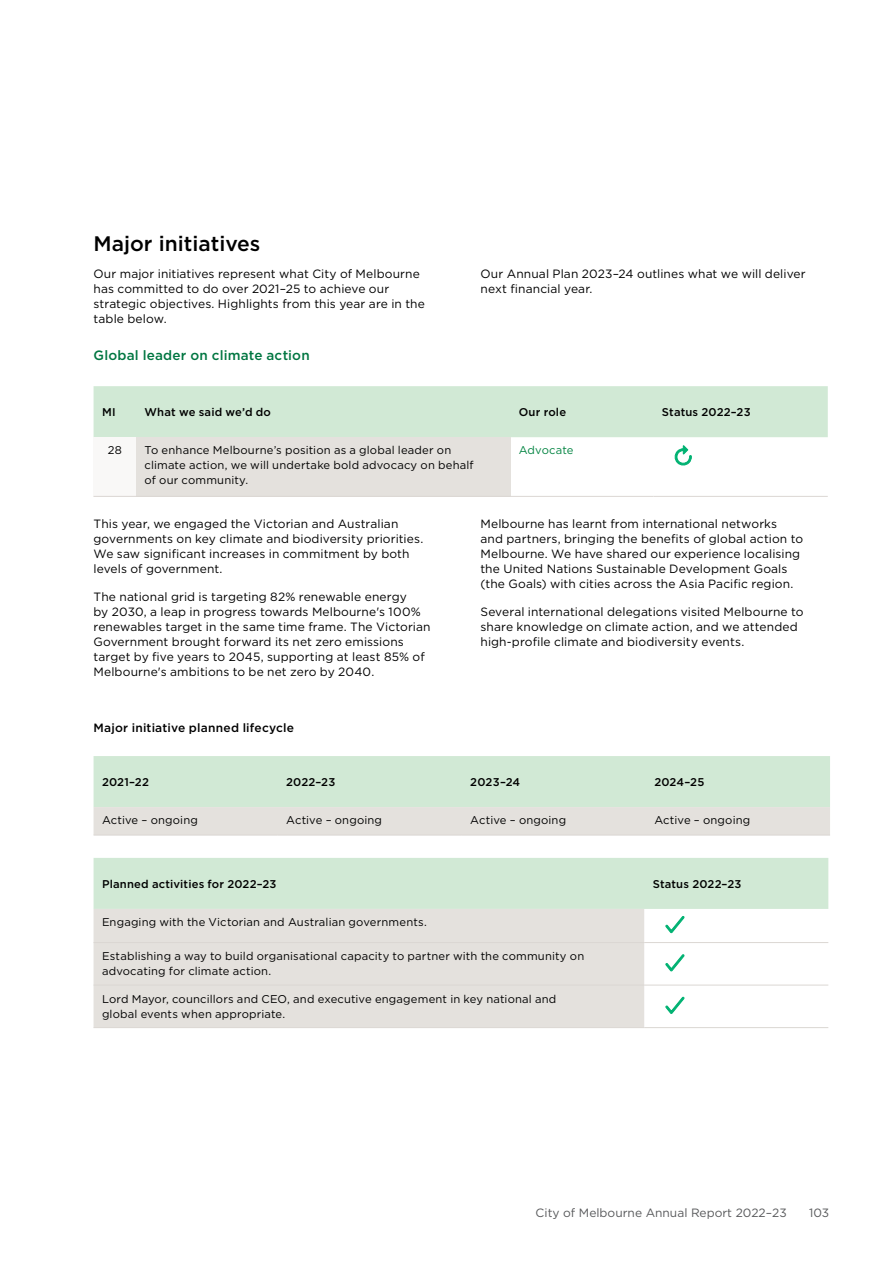
<style>
.page{position:relative;width:893px;height:1263px;background:#fff}
.page>*{position:absolute;margin:0;border:0;box-sizing:border-box;transform-origin:0 0}
.t1{font:500 21px "Gotham";color:#000}
.t2{font:500 13.5px "Gotham";letter-spacing:.015em;color:#007641}
.t3{font:12px/15px "Gotham";letter-spacing:.01em;color:#000}
.t4{font:12px "Gotham";color:#58595b}
.t5{font:500 12px "Gotham";letter-spacing:.015em;color:#000}
.t6{font:11.25px/15px "Gotham";letter-spacing:.015em;color:#000}
.t7{font:500 11.25px "Gotham";letter-spacing:.015em;color:#000}
.t8{font:11.25px "Gotham";letter-spacing:.005em;color:#038442}
</style>
<div class="page">
<div style="left:94px;top:437px;width:42px;height:59px;background:#f9f8f7"></div>
<div style="left:136px;top:437px;width:374px;height:59px;background:#e4e1dd"></div>
<hr style="left:94px;top:496px;width:42px;height:1px;background:#dbd7d3">
<hr style="left:136px;top:496px;width:374px;height:1px;background:#dbd7d3">
<hr style="left:510px;top:496px;width:143px;height:1px;background:#dbd7d3">
<hr style="left:653px;top:496px;width:175px;height:1px;background:#dbd7d3">
<svg style="left:94px;top:386px;width:734px;height:81px"></svg>
<svg style="left:94px;top:756px;width:736px;height:79px;background:#d7e6d7"></svg>
<hr style="left:94px;top:835px;width:184px;height:1px;background:#dbd7d3">
<hr style="left:278px;top:835px;width:184px;height:1px;background:#dbd7d3">
<hr style="left:462px;top:835px;width:184px;height:1px;background:#dbd7d3">
<hr style="left:646px;top:835px;width:184px;height:1px;background:#dbd7d3">
<div style="left:94px;top:858px;width:734px;height:51px;background:#d1e9d5"></div>
<div style="left:94px;top:909px;width:550px;height:118px;background:#e4e1dd"></div>
<hr style="left:644px;top:942px;width:184px;height:1px;background:#dbd7d3">
<hr style="left:644px;top:985px;width:184px;height:1px;background:#dbd7d3">
<hr style="left:644px;top:1027px;width:184px;height:1px;background:#dbd7d3">
<hr style="left:94px;top:942px;width:550px;height:1px;background:#dbd7d3">
<hr style="left:94px;top:985px;width:550px;height:1px;background:#dbd7d3">
<hr style="left:94px;top:1027px;width:550px;height:1px;background:#dbd7d3">
<svg style="left:665px;top:916px;width:20px;height:17px"></svg>
<svg style="left:665px;top:954px;width:20px;height:18px"></svg>
<svg style="left:665px;top:996px;width:20px;height:18px"></svg>
<h1 class="t1" style="left:94px;top:229px;width:168px">Major initiatives</h1>
<p class="t3" style="left:94px;top:266px;width:333px">Our major initiatives represent what City of Melbourne has committed to do over 2021–25 to achieve our strategic objectives. Highlights from this year are in the table below.</p>
<p class="t3" style="left:480px;top:266px;width:327px">Our Annual Plan 2023–24 outlines what we will deliver next financial year.</p>
<p class="t2" style="left:94px;top:346px;width:218px">Global leader on climate action</p>
<p class="t7" style="left:102px;top:405px;width:15px">MI</p>
<p class="t7" style="left:145px;top:405px;width:128px">What we said we’d do</p>
<p class="t7" style="left:519px;top:405px;width:49px">Our role</p>
<p class="t7" style="left:662px;top:405px;width:90px">Status 2022–23</p>
<p class="t6" style="left:108px;top:443px;width:16px">28</p>
<p class="t6" style="left:145px;top:443px;width:331px">To enhance Melbourne’s position as a global leader on climate action, we will undertake bold advocacy on behalf of our community.</p>
<p class="t8" style="left:519px;top:443px;width:56px">Advocate</p>
<p class="t3" style="left:94px;top:516px;width:331px">This year, we engaged the Victorian and Australian governments on key climate and biodiversity priorities.<br>We saw significant increases in commitment by both levels of government.</p>
<p class="t3" style="left:94px;top:589px;width:339px">The national grid is targeting 82% renewable energy<br>by 2030, a leap in progress towards Melbourne's 100% renewables target in the same time frame. The Victorian Government brought forward its net zero emissions target by five years to 2045, supporting at least 85% of Melbourne's ambitions to be net zero by 2040.</p>
<p class="t5" style="left:94px;top:720px;width:202px">Major initiative planned lifecycle</p>
<p class="t3" style="left:480px;top:516px;width:324px">Melbourne has learnt from international networks<br>and partners, bringing the benefits of global action to Melbourne. We have shared our experience localising the United Nations Sustainable Development Goals (the Goals) with cities across the Asia Pacific region.</p>
<p class="t3" style="left:480px;top:604px;width:325px">Several international delegations visited Melbourne to share knowledge on climate action, and we attended high-profile climate and biodiversity events.</p>
<p class="t7" style="left:102px;top:775px;width:48px">2021–22</p>
<p class="t7" style="left:286px;top:775px;width:51px">2022–23</p>
<p class="t7" style="left:470px;top:775px;width:51px">2023–24</p>
<p class="t7" style="left:654px;top:775px;width:52px">2024–25</p>
<p class="t6" style="left:102px;top:812px;width:97px">Active – ongoing</p>
<p class="t6" style="left:286px;top:812px;width:97px">Active – ongoing</p>
<p class="t6" style="left:470px;top:812px;width:97px">Active – ongoing</p>
<p class="t6" style="left:654px;top:812px;width:97px">Active – ongoing</p>
<p class="t7" style="left:102px;top:876px;width:176px">Planned activities for 2022–23</p>
<p class="t7" style="left:653px;top:876px;width:90px">Status 2022–23</p>
<p class="t6" style="left:102px;top:914px;width:326px">Engaging with the Victorian and Australian governments.</p>
<p class="t6" style="left:102px;top:948px;width:484px">Establishing a way to build organisational capacity to partner with the community on advocating for climate action.</p>
<p class="t6" style="left:102px;top:991px;width:456px">Lord Mayor, councillors and CEO, and executive engagement in key national and global events when appropriate.</p>
<p class="t4" style="left:536px;top:1205px;width:253px">City of Melbourne Annual Report 2022–23</p>
<p class="t4" style="left:809px;top:1205px;width:22px">103</p>
</div>
